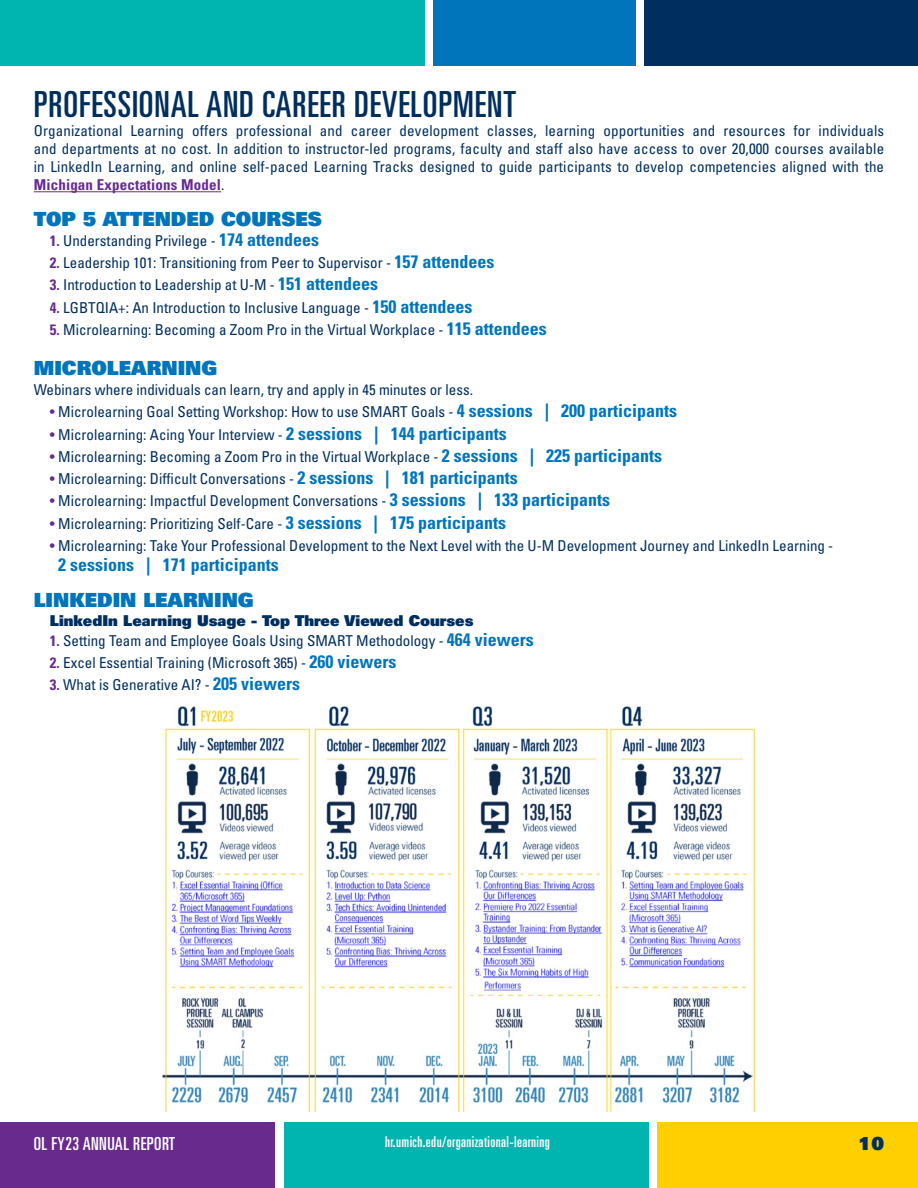
<style>
.page{position:relative;width:918px;height:1188px;background:#fff}
.page>*{position:absolute;margin:0;border:0;box-sizing:border-box;transform-origin:0 0}
.t1{font:ultra-condensed 36px "Univers LT Std";letter-spacing:.025em;color:#002e5e}
.t2{font:19.5px "Univers LT Std X Black";color:#0075bc}
.t3{font:700 condensed 18px "Univers LT Std";color:#0075bc}
.t4{font:ultra-condensed 18px "Univers LT Std";letter-spacing:.025em;color:#fff}
.t5{font:18px "Univers LT Std X Black";color:#002e5e}
.t6{font:condensed 15px/18px "Univers LT Std";color:#002e5e;text-align:justify}
.t7{font:15px "Univers LT Std X Black";color:#002e5e}
.t8{font:ultra-condensed 15px "Univers LT Std";letter-spacing:.025em;color:#fff}
.s1{font-weight:700;color:#682b8d}
.s2{font-weight:700;font-size:18px;color:#0075bc}
.s3{color:#682b8d}
</style>
<div class="page">
<div style="left:284px;top:1123px;width:365px;height:65px;background:#00b5af"></div>
<div style="left:658px;top:1123px;width:260px;height:65px;background:#ffcf01"></div>
<div style="left:0;top:1123px;width:275px;height:65px;background:#682b8d"></div>
<div style="left:0;top:0;width:424px;height:65px;background:#00b5af"></div>
<div style="left:645px;top:0;width:273px;height:65px;background:#002e5e"></div>
<div style="left:433px;top:0;width:203px;height:65px;background:#0075bc"></div>
<hr style="left:34px;top:191px;width:187px;height:1px;background:#682b8d">
<img style="left:162px;top:706px;width:594px;height:406px">
<h1 class="t1" style="left:34px;top:84px;width:484px">PROFESSIONAL AND CAREER DEVELOPMENT</h1>
<p class="t6" style="left:34px;top:122px;width:852px">Organizational Learning offers professional and career development classes, learning opportunities and resources for individuals and departments at no cost. In addition to instructor-led programs, faculty and staff also have access to over 20,000 courses available in LinkedIn Learning, and online self-paced Learning Tracks designed to guide participants to develop competencies aligned with the <span class="s1">Michigan Expectations Model</span>.</p>
<h2 class="t2" style="left:34px;top:206px;width:290px">TOP 5 ATTENDED COURSES</h2>
<p class="t6" style="left:50px;top:231px;width:271px"><span class="s1">1.</span> Understanding Privilege - <span class="s2">174 attendees</span></p>
<p class="t6" style="left:50px;top:254px;width:446px"><span class="s1">2.</span> Leadership 101: Transitioning from Peer to Supervisor - <span class="s2">157 attendees</span></p>
<p class="t6" style="left:50px;top:276px;width:330px"><span class="s1">3.</span> Introduction to Leadership at U-M - <span class="s2">151 attendees</span></p>
<p class="t6" style="left:50px;top:298px;width:424px"><span class="s1">4.</span> LGBTQIA+: An Introduction to Inclusive Language - <span class="s2">150 attendees</span></p>
<p class="t6" style="left:50px;top:321px;width:498px"><span class="s1">5.</span> Microlearning: Becoming a Zoom Pro in the Virtual Workplace - <span class="s2">115 attendees</span></p>
<h2 class="t2" style="left:34px;top:356px;width:185px">MICROLEARNING</h2>
<p class="t6" style="left:34px;top:380px;width:441px">Webinars where individuals can learn, try and apply in 45 minutes or less.</p>
<p class="t6" style="left:50px;top:403px;width:629px"><span class="s3">•</span> Microlearning Goal Setting Workshop: How to use SMART Goals - <span class="s2">4 sessions | 200 participants</span></p>
<p class="t6" style="left:50px;top:425px;width:458px"><span class="s3">•</span> Microlearning: Acing Your Interview - <span class="s2">2 sessions | 144 participants</span></p>
<p class="t6" style="left:50px;top:447px;width:614px"><span class="s3">•</span> Microlearning: Becoming a Zoom Pro in the Virtual Workplace - <span class="s2">2 sessions | 225 participants</span></p>
<p class="t6" style="left:50px;top:470px;width:469px"><span class="s3">•</span> Microlearning: Difficult Conversations - <span class="s2">2 sessions | 181 participants</span></p>
<p class="t6" style="left:50px;top:492px;width:562px"><span class="s3">•</span> Microlearning: Impactful Development Conversations - <span class="s2">3 sessions | 133 participants</span></p>
<p class="t6" style="left:50px;top:514px;width:458px"><span class="s3">•</span> Microlearning: Prioritizing Self-Care - <span class="s2">3 sessions | 175 participants</span></p>
<p class="t6" style="left:50px;top:537px;width:785px"><span class="s3">•</span> Microlearning: Take Your Professional Development to the Next Level with the U-M Development Journey and LinkedIn Learning -</p>
<p class="t3" style="left:58px;top:553px;width:222px">2 sessions | 171 participants</p>
<h2 class="t2" style="left:34px;top:587px;width:222px">LINKEDIN LEARNING</h2>
<p class="t7" style="left:50px;top:611px;width:425px">LinkedIn Learning Usage - Top Three Viewed Courses</p>
<p class="t6" style="left:50px;top:631px;width:486px"><span class="s1">1.</span> Setting Team and Employee Goals Using SMART Methodology - <span class="s2">464 viewers</span></p>
<p class="t6" style="left:50px;top:653px;width:348px"><span class="s1">2.</span> Excel Essential Training (Microsoft 365) - <span class="s2">260 viewers</span></p>
<p class="t6" style="left:50px;top:676px;width:252px"><span class="s1">3.</span> What is Generative AI? - <span class="s2">205 viewers</span></p>
<p class="t4" style="left:34px;top:1133px;width:143px">OL FY23 ANNUAL REPORT</p>
<p class="t8" style="left:385px;top:1134px;width:166px">hr.umich.edu/organizational-learning</p>
<p class="t5" style="left:858px;top:1131px;width:27px">10</p>
</div>
